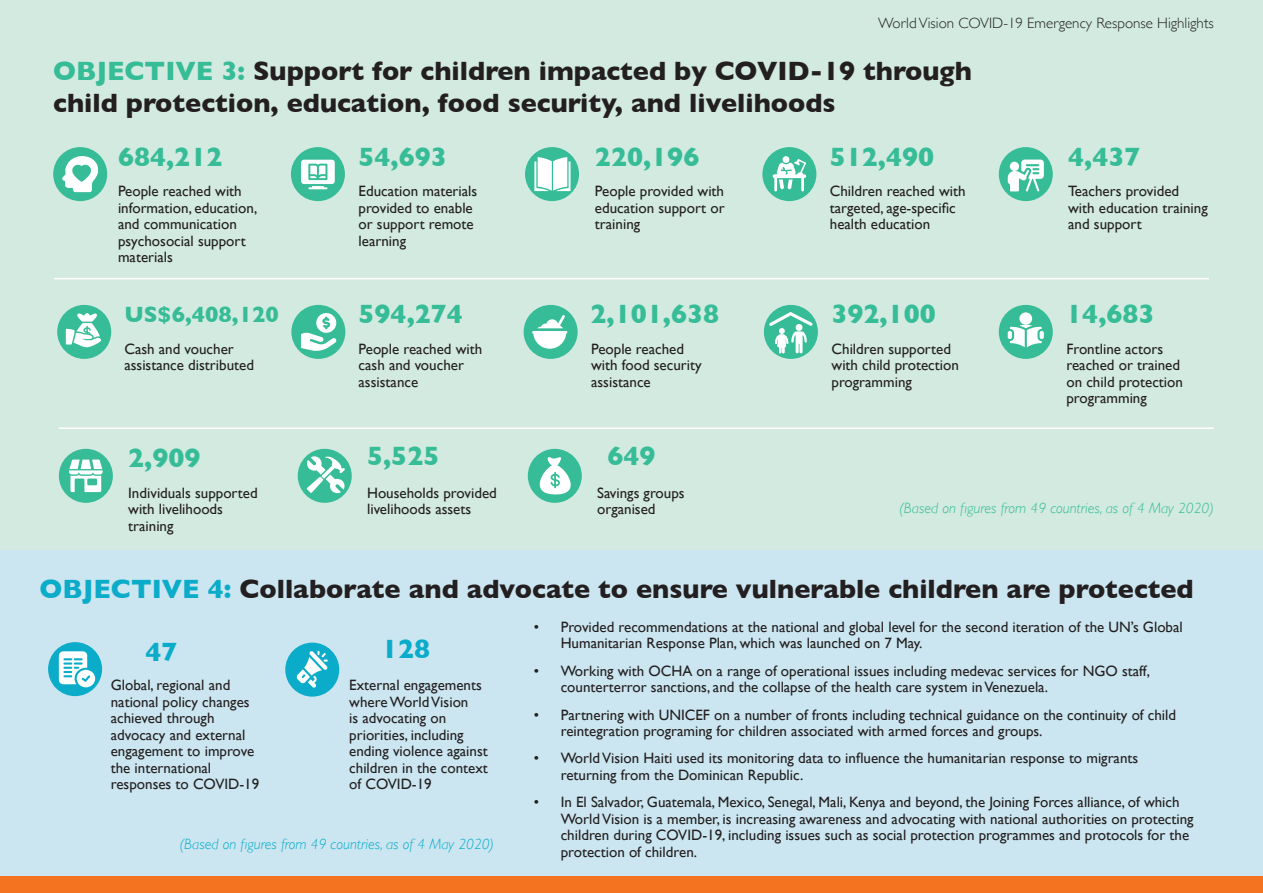
<style>
.page{position:relative;width:1263px;height:893px;background:#fff}
.page>*{position:absolute;margin:0;border:0;box-sizing:border-box;transform-origin:0 0}
.t1{font:700 27px/32.4px "Gill Sans";color:#231f20}
.t2{font:700 27px "Gill Sans";color:#36bc96}
.t3{font:700 27px "Gill Sans";color:#0bacca}
.t4{font:700 22.5px "Gill Sans";color:#36bc96}
.t5{font:15px/16.5px "Gill Sans";color:#231f20}
.t6{font:300 15px "Gill Sans";color:#231f20}
.t7{font:italic 300 15px "Gill Sans";color:#36bc96}
.t8{font:italic 300 15px "Gill Sans";color:#0bacca}
.s1{color:#36bc96}
.s2{color:#0bacca}
</style>
<div class="page">
<div style="left:0;top:0;width:1262px;height:551px;background:#d2eae0"></div>
<div style="left:291px;top:147px;width:54px;height:54px;background:#36bc96;border-radius:50%"></div>
<div style="left:53px;top:147px;width:54px;height:54px;background:#36bc96;border-radius:50%"></div>
<svg style="left:62px;top:156px;width:36px;height:36px"></svg>
<div style="left:525px;top:147px;width:54px;height:54px;background:#36bc96;border-radius:50%"></div>
<div style="left:999px;top:147px;width:54px;height:54px;background:#36bc96;border-radius:50%"></div>
<div style="left:762px;top:147px;width:54px;height:54px;background:#36bc96;border-radius:50%"></div>
<div style="left:57px;top:305px;width:54px;height:54px;background:#36bc96;border-radius:50%"></div>
<div style="left:291px;top:305px;width:54px;height:54px;background:#36bc96;border-radius:50%"></div>
<div style="left:524px;top:305px;width:54px;height:54px;background:#36bc96;border-radius:50%"></div>
<svg style="left:534px;top:157px;width:36px;height:34px"></svg>
<div style="left:764px;top:305px;width:54px;height:54px;background:#36bc96;border-radius:50%"></div>
<svg style="left:769px;top:312px;width:44px;height:41px"></svg>
<div style="left:999px;top:305px;width:54px;height:54px;background:#36bc96;border-radius:50%"></div>
<hr style="left:54px;top:278px;width:1155px;height:1px;background:#fff">
<svg style="left:532px;top:315px;width:35px;height:34px"></svg>
<svg style="left:66px;top:313px;width:35px;height:35px"></svg>
<svg style="left:301px;top:160px;width:34px;height:29px"></svg>
<svg style="left:301px;top:313px;width:36px;height:38px"></svg>
<div style="left:1019px;top:312px;width:13px;height:13px;background:#fff;border-radius:50%"></div>
<div style="left:1039px;top:331px;width:5px;height:8px;background:#fff;border-radius:2px"></div>
<svg style="left:1008px;top:325px;width:34px;height:22px"></svg>
<svg style="left:1008px;top:160px;width:36px;height:31px"></svg>
<svg style="left:773px;top:159px;width:33px;height:32px"></svg>
<div style="left:782px;top:156px;width:7px;height:7px;background:#fff;border-radius:50%"></div>
<div style="left:0;top:551px;width:1263px;height:326px;background:#cbe6f0"></div>
<div style="left:285px;top:643px;width:54px;height:54px;background:#0bacca;border-radius:50%"></div>
<svg style="left:296px;top:651px;width:32px;height:37px"></svg>
<div style="left:48px;top:642px;width:54px;height:54px;background:#0bacca;border-radius:50%"></div>
<svg style="left:59px;top:651px;width:36px;height:36px"></svg>
<hr style="left:59px;top:427px;width:1155px;height:2px;background:#fff">
<div style="left:59px;top:449px;width:54px;height:54px;background:#36bc96;border-radius:50%"></div>
<div style="left:298px;top:449px;width:54px;height:54px;background:#36bc96;border-radius:50%"></div>
<div style="left:528px;top:449px;width:54px;height:54px;background:#36bc96;border-radius:50%"></div>
<svg style="left:530px;top:456px;width:52px;height:41px"></svg>
<svg style="left:306px;top:456px;width:39px;height:37px"></svg>
<svg style="left:69px;top:460px;width:34px;height:32px"></svg>
<div style="left:0;top:877px;width:1262px;height:16px;background:#f47321"></div>
<p class="t6" style="left:878px;top:12px;width:337px">World Vision COVID-19 Emergency Response Highlights</p>
<h1 class="t1" style="left:53px;top:54px;width:920px"><span class="s1">OBJECTIVE 3:</span> Support for children impacted by COVID-19 through child protection, education, food security, and livelihoods</h1>
<h1 class="t2" style="left:595px;top:135px;width:106px">220,196</h1>
<p class="t5" style="left:595px;top:183px;width:131px;text-align:justify">People provided with education support or training</p>
<h1 class="t2" style="left:118px;top:135px;width:106px">684,212</h1>
<h1 class="t2" style="left:1068px;top:135px;width:74px">4,437</h1>
<p class="t5" style="left:1068px;top:183px;width:141px">Teachers provided with education training and support</p>
<h1 class="t2" style="left:359px;top:135px;width:90px">54,693</h1>
<h1 class="t2" style="left:830px;top:135px;width:106px">512,490</h1>
<p class="t5" style="left:830px;top:183px;width:137px">Children reached with targeted, age-specific health education</p>
<p class="t5" style="left:118px;top:183px;width:141px">People reached with information, education, and communication psychosocial support materials</p>
<p class="t5" style="left:359px;top:183px;width:120px">Education materials provided to enable or support remote learning</p>
<h2 class="t4" style="left:124px;top:297px;width:156px">US$6,408,120</h2>
<h1 class="t2" style="left:359px;top:293px;width:106px">594,274</h1>
<p class="t5" style="left:124px;top:340px;width:131px">Cash and voucher assistance distributed</p>
<p class="t5" style="left:359px;top:340px;width:125px">People reached with cash and voucher assistance</p>
<h1 class="t2" style="left:591px;top:293px;width:130px">2,101,638</h1>
<p class="t5" style="left:591px;top:340px;width:112px">People reached with food security assistance</p>
<h1 class="t2" style="left:128px;top:437px;width:74px">2,909</h1>
<h1 class="t2" style="left:367px;top:434px;width:74px">5,525</h1>
<h1 class="t2" style="left:607px;top:434px;width:50px">649</h1>
<p class="t5" style="left:128px;top:484px;width:131px">Individuals supported with livelihoods training</p>
<p class="t5" style="left:367px;top:484px;width:131px">Households provided livelihoods assets</p>
<p class="t5" style="left:597px;top:484px;width:89px">Savings groups organised</p>
<h1 class="t2" style="left:831px;top:293px;width:106px">392,100</h1>
<h1 class="t2" style="left:1066px;top:293px;width:90px">14,683</h1>
<p class="t5" style="left:831px;top:340px;width:129px">Children supported with child protection programming</p>
<p class="t5" style="left:1066px;top:340px;width:118px">Frontline actors reached or trained on child protection programming</p>
<p class="t7" style="left:899px;top:500px;width:316px">(Based on figures from 49 countries, as of 4 May 2020)</p>
<h1 class="t1" style="left:40px;top:572px;width:1156px"><span class="s2">OBJECTIVE 4:</span> Collaborate and advocate to ensure vulnerable children are protected</h1>
<h1 class="t3" style="left:382px;top:627px;width:50px">128</h1>
<p class="t5" style="left:349px;top:677px;width:140px">External engagements where World Vision<br>is advocating on priorities, including ending violence against children in the context of COVID-19</p>
<p class="t5" style="left:561px;top:618px;width:624px;text-indent:-27px">• Provided recommendations at the national and global level for the second iteration of the UN’s Global<br>Humanitarian Response Plan, which was launched on 7 May.</p>
<p class="t5" style="left:561px;top:662px;width:591px;text-indent:-27px">• Working with OCHA on a range of operational issues including medevac services for NGO staff, counterterror sanctions, and the collapse of the health care system in Venezuela.</p>
<p class="t5" style="left:561px;top:706px;width:617px;text-indent:-27px">• Partnering with UNICEF on a number of fronts including technical guidance on the continuity of child reintegration programing for children associated with armed forces and groups.</p>
<p class="t5" style="left:561px;top:750px;width:579px;text-indent:-27px">• World Vision Haiti used its monitoring data to influence the humanitarian response to migrants returning from the Dominican Republic.</p>
<p class="t5" style="left:561px;top:794px;width:634px;text-indent:-27px">• In El Salvador, Guatemala, Mexico, Senegal, Mali, Kenya and beyond, the Joining Forces alliance, of which World Vision is a member, is increasing awareness and advocating with national authorities on protecting children during COVID-19, including issues such as social protection programmes and protocols for the protection of children.</p>
<h1 class="t3" style="left:146px;top:630px;width:34px">47</h1>
<p class="t5" style="left:111px;top:677px;width:150px">Global, regional and national policy changes achieved through advocacy and external engagement to improve the international responses to COVID-19</p>
<p class="t8" style="left:180px;top:836px;width:316px">(Based on figures from 49 countries, as of 4 May 2020)</p>
</div>
